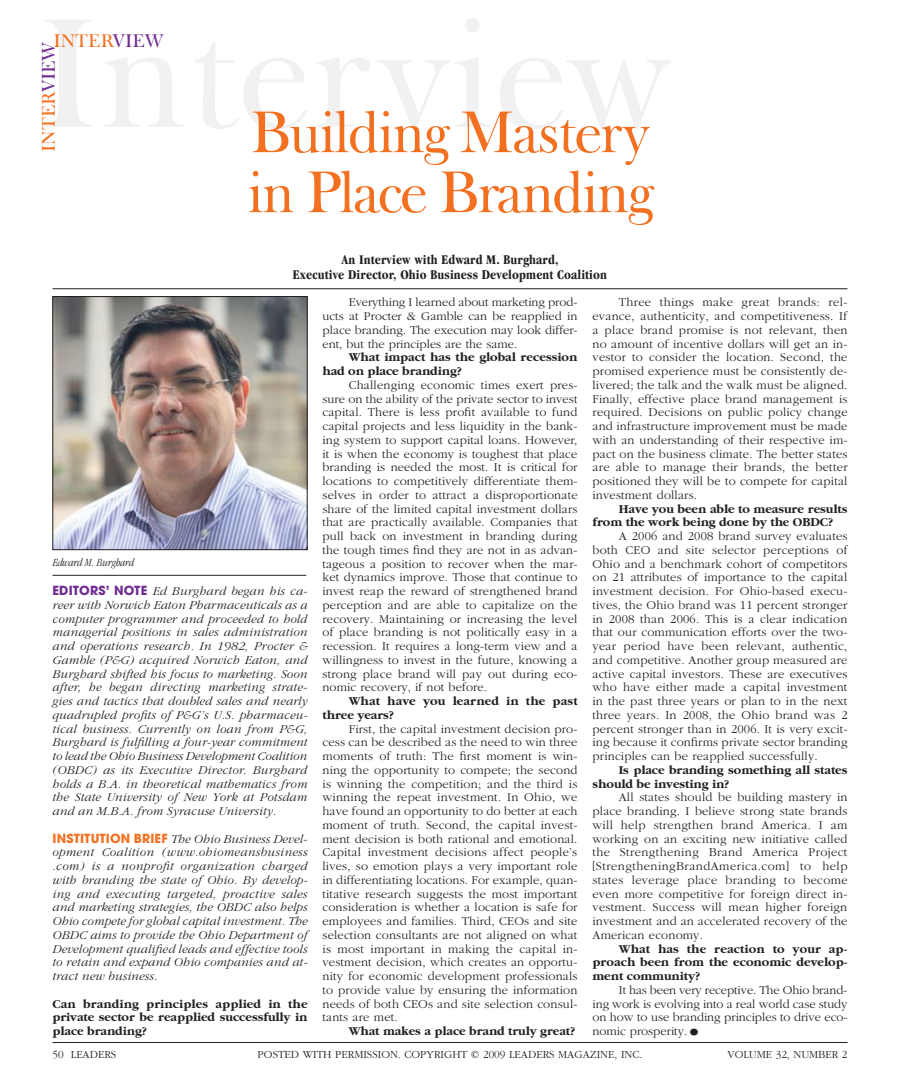
<style>
.page{position:relative;width:900px;height:1080px;background:#fff}
.page>*{position:absolute;margin:0;border:0;box-sizing:border-box;transform-origin:0 0}
.t1{font:60px/60px "Frys Baskerville BT";letter-spacing:-.04em;color:#f37021}
.t2{font:18.75px "Frys Baskerville BT";color:#f37021}
.t3{font:700 condensed 13.75px/15px "Garamond";letter-spacing:.01em;color:#231f20;text-align:center}
.t4{font:300 12.5px/13.8px "Garamond";letter-spacing:.02em;color:#231f20;text-align:justify}
.t5{font:italic 300 12.5px/13.8px "Garamond";letter-spacing:.015em;color:#231f20;text-align:justify}
.t6{font:700 12.5px/13.8px "Garamond";color:#231f20}
.t7{font:300 11.25px "Garamond";color:#231f20}
.t8{font:italic 300 condensed 11.25px "Garamond";color:#231f20}
.s1{color:#702c91}
.s2{font-family:"Avant Garde";font-weight:700;font-style:normal;color:#702c91}
.s3{font-family:"Avant Garde";font-weight:700;font-style:normal;color:#f37021}
.s4{font-size:22.5px}
</style>
<div class="page">
<img style="left:54px;top:298px;width:252px;height:250px">
<div style="left:52px;top:296px;width:256px;height:254px;border:1px solid #231f20"></div>
<hr style="left:52px;top:575px;width:254px;height:1px;background:#231f20">
<hr style="left:52px;top:288px;width:796px;height:1px;background:#231f20">
<hr style="left:52px;top:1042px;width:796px;height:1px;background:#231f20">
<h2 class="t2" style="left:54px;top:29px;width:112px">INTER<span class="s1">VIEW</span></h2>
<h2 class="t2" style="left:37px;top:152px;width:112px;rotate:-90deg">INTER<span class="s1">VIEW</span></h2>
<h1 class="t1" style="left:247px;top:100px;width:407px">Building Mastery in Place Branding</h1>
<p class="t3" style="left:293px;top:252px;width:316px">An Interview with Edward M. Burghard,<br>Executive Director, Ohio Business Development Coalition</p>
<p class="t8" style="left:53px;top:557px;width:83px">Edward M. Burghard</p>
<p class="t5" style="left:52px;top:584px;width:257px"><span class="s2">EDITORS’ NOTE</span> Ed Burghard began his ca&shy;reer with Norwich Eaton Pharmaceuticals as a computer programmer and proceeded to hold managerial positions in sales administration and operations research. In 1982, Procter &amp; Gamble (P&amp;G) acquired Norwich Eaton, and Burghard shifted his focus to marketing. Soon after, he began directing marketing strate&shy;gies and tactics that doubled sales and nearly quadrupled profits of P&amp;G’s U.S. pharmaceu&shy;tical business. Currently on loan from P&amp;G, Burghard is fulfilling a four-year commitment to lead the Ohio Business Development Coalition (OBDC) as its Executive Director. Burghard holds a B.A. in theoretical mathematics from the State University of New York at Potsdam and an M.B.A. from Syracuse University.</p>
<p class="t5" style="left:52px;top:832px;width:257px"><span class="s3">INSTITUTION BRIEF</span> The Ohio Business Devel&shy;op ment Coalition (www.ohiomeansbusiness .com) is a nonprofit organization charged with branding the state of Ohio. By develop&shy;ing and executing targeted, proactive sales and marketing strategies, the OBDC also helps Ohio compete for global capital investment. The OBDC aims to provide the Ohio Department of Development qualified leads and effective tools to retain and expand Ohio companies and at&shy;tract new business.</p>
<p class="t6" style="left:52px;top:997px;width:257px;text-align:justify">Can branding principles applied in the private sector be reapplied successfully in place branding?</p>
<p class="t4" style="left:322px;top:296px;width:256px;text-indent:26px">everything i learned about marketing prod&shy;ucts at procter &amp; gamble can be reapplied in place branding. the execution may look differ&shy;ent, but the principles are the same.</p>
<p class="t6" style="left:322px;top:351px;width:256px;text-indent:26px">What impact has the global recession had on place branding?</p>
<p class="t4" style="left:322px;top:378px;width:257px;text-indent:26px">challenging economic times exert pres&shy;sure on the ability of the private sector to invest capital. there is less profit available to fund capital projects and less liquidity in the bank&shy;ing system to support capital loans. however, it is when the economy is toughest that place branding is needed the most. it is critical for locations to competitively differentiate them&shy;selves in order to attract a disproportionate share of the limited capital investment dollars that are practically available. companies that pull back on investment in branding during the tough times find they are not in as advan&shy;tageous a position to recover when the mar&shy;ket dynamics improve. those that continue to invest reap the reward of strengthened brand perception and are able to capitalize on the recovery. maintaining or increasing the level of place branding is not politically easy in a recession. it requires a long-term view and a willingness to invest in the future, knowing a strong place brand will pay out during eco&shy;nomic recovery, if not before.</p>
<p class="t6" style="left:322px;top:694px;width:257px;text-indent:26px">What have you learned in the past three years?</p>
<p class="t4" style="left:322px;top:722px;width:257px;text-indent:26px">First, the capital investment decision pro&shy;cess can be described as the need to win three moments of truth: the first moment is win&shy;ning the opportunity to compete; the second is winning the competition; and the third is winning the repeat investment. in ohio, we have found an opportunity to do better at each moment of truth. second, the capital invest&shy;ment decision is both rational and emotional. capital investment decisions affect people’s lives, so emotion plays a very important role in differentiating locations. For example, quan&shy;titative research suggests the most important consideration is whether a location is safe for employees and families. third, ceos and site selection consultants are not aligned on what is most important in making the capital in&shy;vestment decision, which creates an opportu&shy;nity for economic development professionals to provide value by ensuring the information needs of both ceos and site selection consul&shy;tants are met.</p>
<p class="t6" style="left:349px;top:1024px;width:228px">What makes a place brand truly great?</p>
<p class="t4" style="left:593px;top:296px;width:257px;text-indent:26px">three things make great brands: rel&shy;evance, authenticity, and competitiveness. if a place brand promise is not relevant, then no amount of incentive dollars will get an in&shy;vestor to consider the location. second, the promised experience must be consistently de&shy;livered; the talk and the walk must be aligned.<br>Finally, effective place brand management is required. decisions on public policy change and infrastructure improvement must be made with an understanding of their respective im&shy;pact on the business climate. the better states are able to manage their brands, the better positioned they will be to compete for capital investment dollars.</p>
<p class="t6" style="left:593px;top:502px;width:256px;text-indent:26px">Have you been able to measure results from the work being done by the OBDC?</p>
<p class="t4" style="left:593px;top:529px;width:257px;text-indent:26px">a 2006 and 2008 brand survey evaluates both ceo and site selector perceptions of ohio and a benchmark cohort of competitors on 21 attributes of importance to the capital investment decision. For ohio-based execu&shy;tives, the ohio brand was 11 percent stronger in 2008 than 2006. this is a clear indication that our communication efforts over the two&shy;year period have been relevant, authentic, and competitive. another group measured are active capital investors. these are executives who have either made a capital investment in the past three years or plan to in the next three years. in 2008, the ohio brand was 2 percent stronger than in 2006. it is very excit&shy;ing because it confirms private sector branding principles can be reapplied successfully.</p>
<p class="t6" style="left:593px;top:763px;width:256px;text-indent:26px">Is place branding something all states should be investing in?</p>
<p class="t4" style="left:593px;top:791px;width:257px;text-indent:26px">all states should be building mastery in place branding. i believe strong state brands will help strengthen brand america. i am working on an exciting new initiative called the strengthening brand america project [strengtheningbrandamerica.com] to help states leverage place branding to become even more competitive for foreign direct in&shy;vestment. success will mean higher foreign investment and an accelerated recovery of the american economy.</p>
<p class="t6" style="left:593px;top:942px;width:257px;text-align:justify;text-indent:26px">What has the reaction to your ap&shy;proach been from the economic develop&shy;ment community?</p>
<p class="t4" style="left:593px;top:983px;width:257px;text-indent:26px">it has been very receptive. the ohio brand&shy;ing work is evolving into a real world case study on how to use branding principles to drive eco&shy;nomic prosperity.<span class="s4">•</span></p>
<p class="t7" style="left:52px;top:1048px;width:65px">50 Leaders</p>
<p class="t7" style="left:258px;top:1048px;width:386px">posted with permission. copyright © 2009 leaders magazine, inc.</p>
<p class="t7" style="left:728px;top:1048px;width:121px">volume 32, number 2</p>
</div>
